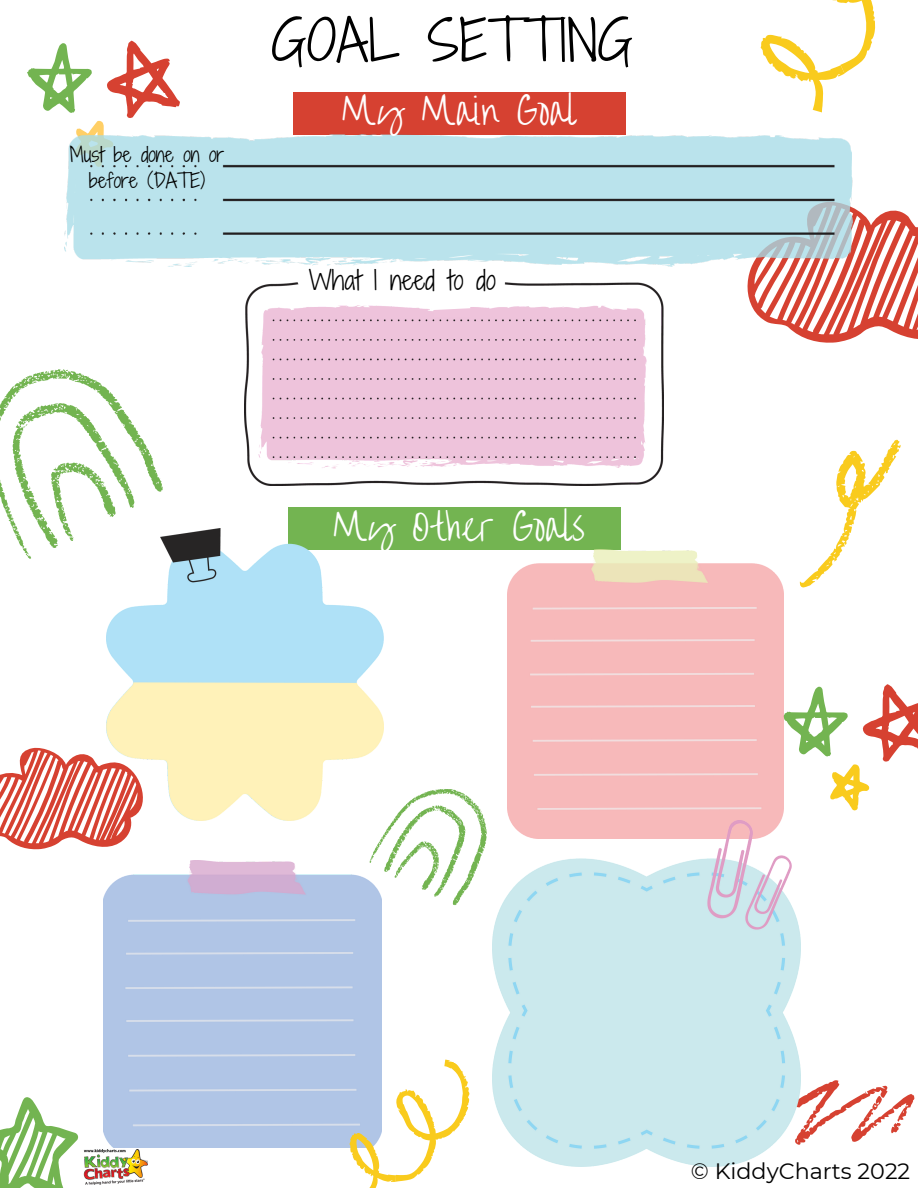
<style>
.page{position:relative;width:918px;height:1188px;background:#fff}
.page>*{position:absolute;margin:0;border:0;box-sizing:border-box;transform-origin:0 0}
.t1{font:54px "Shadows Into Light Two";color:#000}
.t2{font:35.85px "Overthe Rainbow";color:#fff}
.t3{font:25.5px "Shadows Into Light Two";color:#000}
.t4{font:22.2px "Montserrat";color:#000}
.t5{font:19.35px/26.7px "Shadows Into Light Two";color:#000;text-align:center}
</style>
<div class="page">
<svg style="left:27px;top:41px;width:153px;height:93px"></svg>
<svg style="left:747px;top:207px;width:171px;height:135px"></svg>
<svg style="left:0;top:1097px;width:79px;height:91px"></svg>
<svg style="left:0;top:369px;width:163px;height:190px"></svg>
<svg style="left:801px;top:1080px;width:114px;height:63px"></svg>
<svg style="left:783px;top:439px;width:118px;height:154px"></svg>
<svg style="left:761px;top:0;width:115px;height:112px"></svg>
<img style="left:245px;top:282px;width:418px;height:204px">
<div style="left:302px;top:254px;width:201px;height:51px;background:#fff"></div>
<div style="left:434px;top:307px;width:35px;height:10px;background:#efc4dc"></div>
<svg style="left:431px;top:305px;width:39px;height:5px"></svg>
<div style="left:293px;top:92px;width:333px;height:43px;background:#d64131"></div>
<img style="left:65px;top:134px;width:787px;height:133px">
<svg style="left:0;top:748px;width:132px;height:101px"></svg>
<svg style="left:783px;top:684px;width:135px;height:127px"></svg>
<div style="left:288px;top:507px;width:333px;height:43px;background:#73b451"></div>
<img style="left:508px;top:549px;width:275px;height:271px">
<img style="left:106px;top:528px;width:277px;height:293px">
<svg style="left:367px;top:769px;width:120px;height:141px"></svg>
<img style="left:493px;top:820px;width:308px;height:347px">
<svg style="left:330px;top:1046px;width:140px;height:142px"></svg>
<img style="left:83px;top:1150px;width:65px;height:35px">
<p class="t5" style="left:70px;top:141px;width:156px">Must be done on or before (DATE)</p>
<p class="t1" style="left:271px;top:1px;width:363px">GOAL SETTING</p>
<p class="t2" style="left:342px;top:91px;width:236px">My Main Goal</p>
<p class="t3" style="left:309px;top:262px;width:189px">What I need to do</p>
<p class="t2" style="left:333px;top:507px;width:253px">My Other Goals</p>
<p class="t4" style="left:691px;top:1157px;width:221px">© KiddyCharts 2022</p>
</div>
